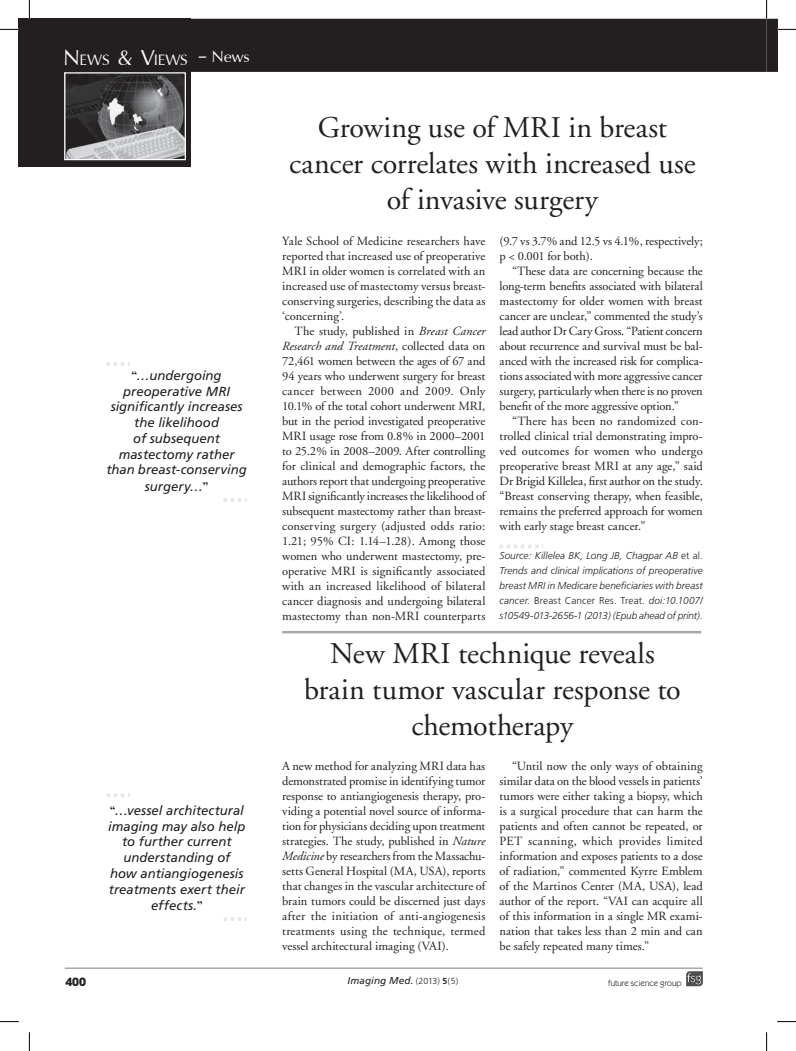
<style>
.page{position:relative;width:796px;height:1051px;background:#fff}
.page>*{position:absolute;margin:0;border:0;box-sizing:border-box;transform-origin:0 0}
.t1{font:30px/36px "Adobe Garamond";letter-spacing:-.005em;color:#231f20;text-align:center}
.t2{font:23.75px "Iris UPC";letter-spacing:-.01em;color:#fff}
.t3{font:italic 13.12px/15.9px "Frutiger";color:#231f20;text-align:center}
.t4{font:12.5px/15px "Adobe Garamond";color:#231f20;text-align:justify}
.t5{font:700 11.25px "Avant Garde";color:#231f20}
.t6{font:italic 300 10px/15px "Frutiger";letter-spacing:-.005em;color:#231f20;text-align:justify}
.t7{font:italic 10px "Frutiger";letter-spacing:.01em;color:#231f20}
.t8{font:8.75px "Itc Kabel";color:#231f20}
.s1{font-size:34px}
.s2{font-size:25px}
.s3{font-family:"Californian FB";font-weight:700;font-style:normal;font-size:13.75px}
.s4{font-style:italic}
.s5{font-style:normal}
.s6{font-weight:300;font-style:normal;font-size:8.75px}
.s7{font-weight:700;font-style:normal;font-size:8.75px}
</style>
<div class="page">
<div style="left:19px;top:19px;width:172px;height:148px;background:#231f20"></div>
<img style="left:66px;top:74px;width:118px;height:84px">
<div style="left:64px;top:72px;width:122px;height:88px;border:1px solid #fff"></div>
<div style="left:191px;top:19px;width:575px;height:53px;background:#231f20"></div>
<hr style="left:65px;top:967px;width:638px;height:2px;background:#a8a9ad">
<hr style="left:282px;top:631px;width:419px;height:2px;background:#a8a9ad">
<svg style="left:106px;top:362px;width:24px;height:4px"></svg>
<svg style="left:223px;top:498px;width:24px;height:4px"></svg>
<svg style="left:107px;top:793px;width:23px;height:4px"></svg>
<svg style="left:224px;top:917px;width:23px;height:4px"></svg>
<svg style="left:500px;top:545px;width:43px;height:3px"></svg>
<svg style="left:686px;top:971px;width:17px;height:15px"></svg>
<svg style="left:0;top:29px;width:19px;height:1px"></svg>
<svg style="left:0;top:1021px;width:19px;height:1px"></svg>
<svg style="left:777px;top:1021px;width:19px;height:1px"></svg>
<svg style="left:29px;top:0;width:1px;height:19px"></svg>
<svg style="left:29px;top:1032px;width:1px;height:19px"></svg>
<svg style="left:766px;top:0;width:30px;height:72px"></svg>
<svg style="left:766px;top:1032px;width:1px;height:19px"></svg>
<h2 class="t2" style="left:63px;top:42px;width:188px"><span class="s1">N</span>ews <span class="s1">&amp; V</span>iews <span class="s2">– News</span></h2>
<p class="t3" style="left:106px;top:367px;width:142px"><span class="s3">“</span>…undergoing preoperative MRI significantly increases the likelihood<br>of subsequent mastectomy rather than breast-conserving surgery…<span class="s3">”</span></p>
<p class="t3" style="left:108px;top:802px;width:139px"><span class="s3">“</span>…vessel architectural imaging may also help to further current understanding of how antiangiogenesis treatments exert their effects.<span class="s3">”</span></p>
<h1 class="t1" style="left:289px;top:110px;width:408px">Growing use of MRI in breast cancer correlates with increased use of invasive surgery</h1>
<p class="t4" style="left:282px;top:234px;width:205px">Yale School of Medicine researchers have reported that increased use of preoperative MRI in older women is correlated with an increased use of mastectomy versus breast&shy;conserving surgeries, describing the data as ‘concerning’.</p>
<p class="t4" style="left:282px;top:324px;width:205px;text-indent:12px">The study, published in <span class="s4">Breast Cancer Research and Treatment</span>, collected data on 72,461 women between the ages of 67 and 94 years who underwent surgery for breast cancer between 2000 and 2009. Only 10.1% of the total cohort underwent MRI, but in the period investigated preoperative MRI usage rose from 0.8% in 2000–2001 to 25.2% in 2008–2009. After controlling for clinical and demographic factors, the authors report that undergoing preoperative MRI significantly increases the likelihood of subsequent mastectomy rather than breast&shy;conserving surgery (adjusted odds ratio:<br>1.21; 95% CI: 1.14–1.28). Among those women who underwent mastectomy, pre&shy;operative MRI is significantly associated with an increased likelihood of bilateral cancer diagnosis and undergoing bilateral mastectomy than non-MRI counterparts</p>
<p class="t4" style="left:499px;top:234px;width:205px">(9.7 vs 3.7% and 12.5 vs 4.1%, respectively; p &lt; 0.001 for both).</p>
<p class="t4" style="left:499px;top:264px;width:205px;text-indent:12px">“These data are concerning because the long-term benefits associated with bilateral mastectomy for older women with breast cancer are unclear,” commented the study’s lead author Dr Cary Gross. “Patient concern about recurrence and survival must be bal&shy;anced with the increased risk for complica&shy;tions associated with more aggressive cancer surgery, particularly when there is no proven benefit of the more aggressive option.”</p>
<p class="t4" style="left:499px;top:414px;width:205px;text-indent:12px">“There has been no randomized con&shy;trolled clinical trial demonstrating impro&shy;ved outcomes for women who undergo preoperative breast MRI at any age,” said Dr Brigid Killelea, first author on the study. “Breast conserving therapy, when feasible, remains the preferred approach for women with early stage breast cancer.”</p>
<p class="t6" style="left:499px;top:548px;width:205px">Source: Killelea BK, Long JB, Chagpar AB <span class="s5">et al.<br></span>Trends and clinical implications of preoperative breast MRI in Medicare beneficiaries with breast cancer. <span class="s5">Breast Cancer Res. Treat.</span> doi:10.1007/ s10549-013-2656-1 (2013) (Epub ahead of print).</p>
<h1 class="t1" style="left:304px;top:637px;width:378px">New MRI technique reveals brain tumor vascular response to chemotherapy</h1>
<p class="t4" style="left:282px;top:759px;width:205px">A new method for analyzing MRI data has demonstrated promise in identifying tumor response to antiangiogenesis therapy, pro&shy;viding a potential novel source of informa&shy;tion for physicians deciding upon treatment strategies. The study, published in <span class="s4">Nature Medicine</span> by researchers from the Massachu&shy;setts General Hospital (MA, USA), reports that changes in the vascular architecture of brain tumors could be discerned just days after the initiation of anti-angiogenesis treatments using the technique, termed vessel architectural imaging (VAI).</p>
<p class="t4" style="left:499px;top:759px;width:205px;text-indent:12px">“Until now the only ways of obtaining similar data on the blood vessels in patients’ tumors were either taking a biopsy, which is a surgical procedure that can harm the patients and often cannot be repeated, or PET scanning, which provides limited information and exposes patients to a dose of radiation,” commented Kyrre Emblem of the Martinos Center (MA, USA), lead author of the report. “VAI can acquire all of this information in a single MR exami&shy;nation that takes less than 2 min and can be safely repeated many times.”</p>
<p class="t5" style="left:65px;top:974px;width:22px">400</p>
<p class="t7" style="left:347px;top:975px;width:112px">Imaging Med. <span class="s6">(2013)</span> <span class="s7">5</span><span class="s6">(5)</span></p>
<p class="t8" style="left:608px;top:978px;width:75px">future science group</p>
</div>
